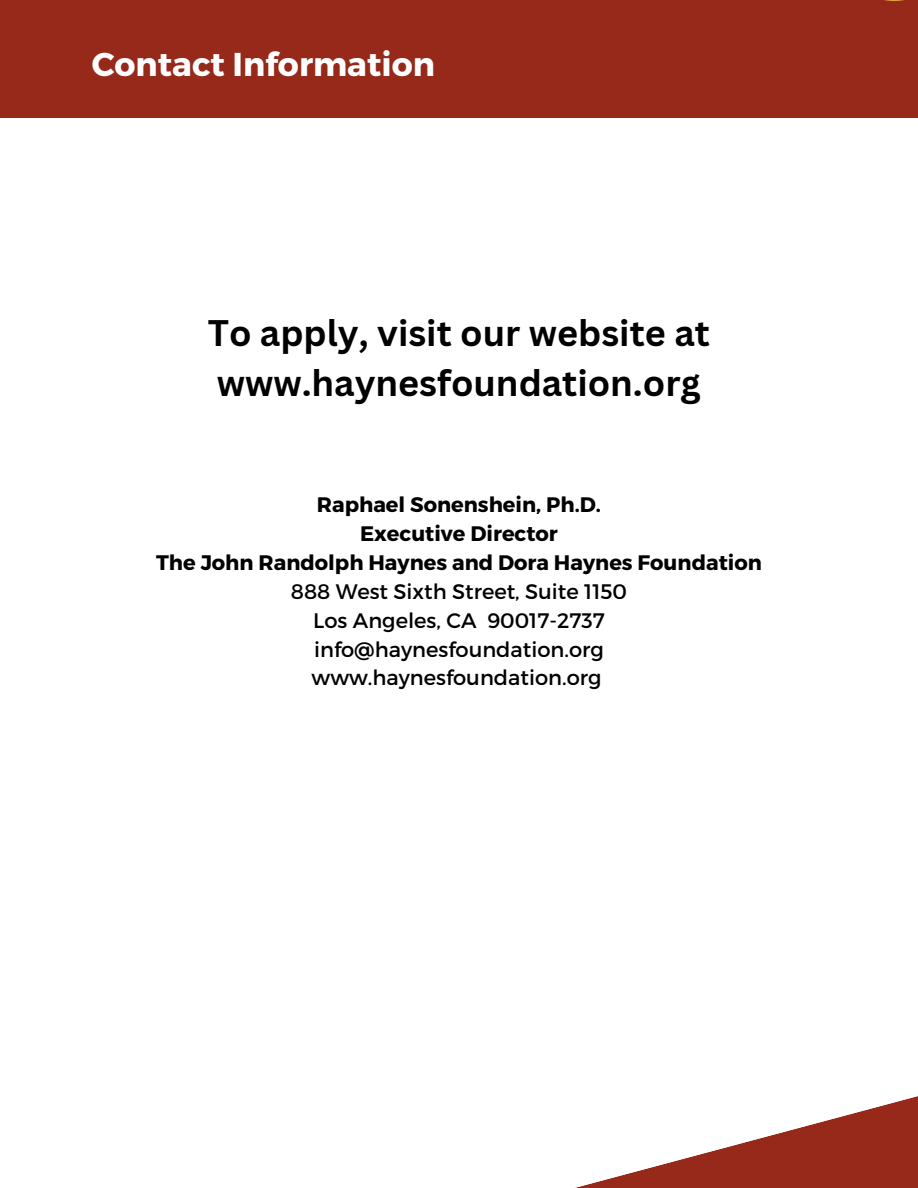
<style>
.page{position:relative;width:918px;height:1188px;background:#fff}
.page>*{position:absolute;margin:0;border:0;box-sizing:border-box;transform-origin:0 0}
.t1{font:700 36px "Canva Sans";color:#000}
.t2{font:700 33px "Montserrat";color:#fff}
.t3{font:21px "Montserrat";color:#000}
.t4{font:700 21px "Montserrat";color:#000}
</style>
<div class="page">
<div style="left:0;top:0;width:918px;height:118px;background:#962919"></div>
<svg style="left:575px;top:1096px;width:343px;height:92px"></svg>
<svg style="left:884px;top:0;width:20px;height:1px"></svg>
<p class="t2" style="left:92px;top:42px;width:345px">Contact Information</p>
<p class="t1" style="left:208px;top:308px;width:504px">To apply, visit our website at</p>
<p class="t1" style="left:217px;top:357px;width:486px">www.haynesfoundation.org</p>
<p class="t4" style="left:317px;top:491px;width:285px">Raphael Sonenshein, Ph.D.</p>
<p class="t4" style="left:360px;top:520px;width:199px">Executive Director</p>
<p class="t4" style="left:156px;top:549px;width:607px">The John Randolph Haynes and Dora Haynes Foundation</p>
<p class="t3" style="left:291px;top:578px;width:338px">888 West Sixth Street, Suite 1150</p>
<p class="t3" style="left:313px;top:607px;width:293px">Los Angeles, CA 90017-2737</p>
<p class="t3" style="left:314px;top:635px;width:291px">info@haynesfoundation.org</p>
<p class="t3" style="left:312px;top:664px;width:291px">www.haynesfoundation.org</p>
</div>
